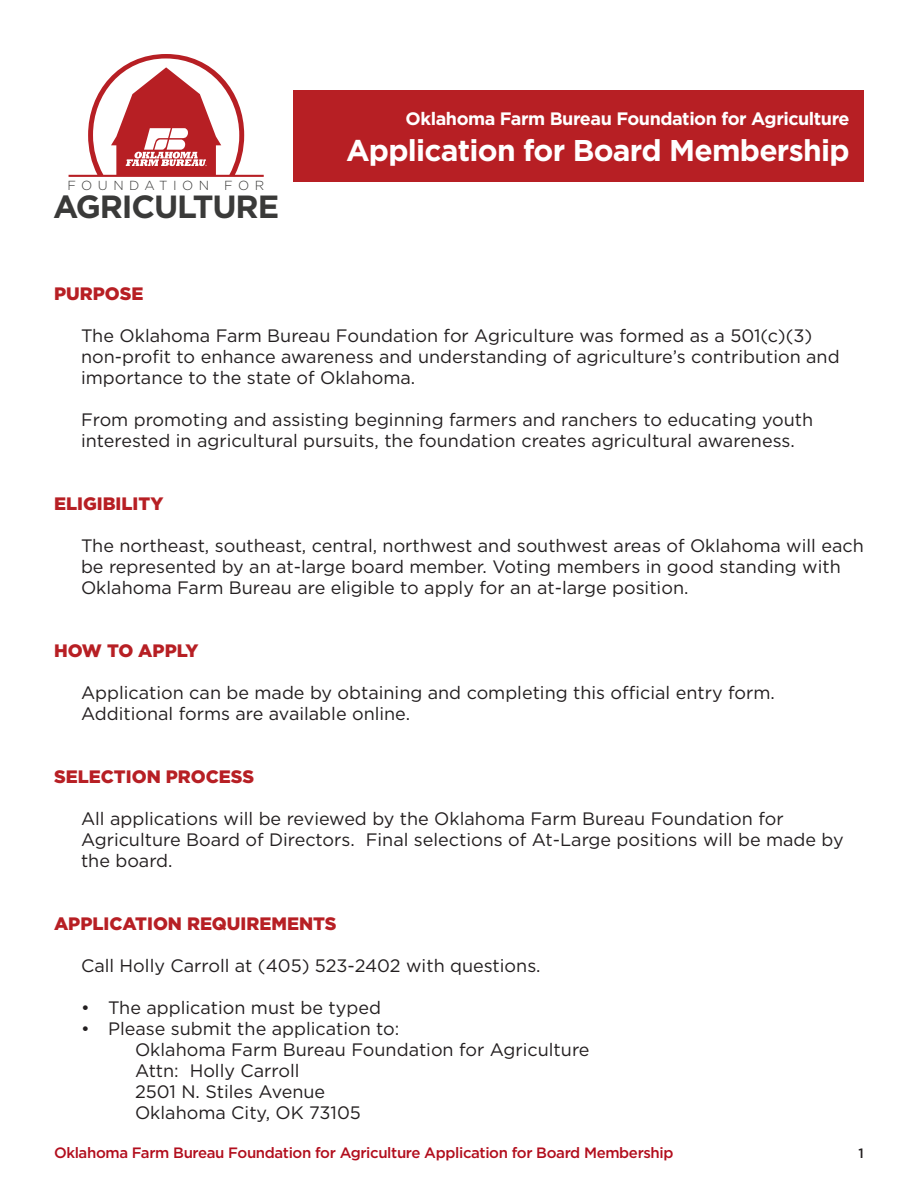
<style>
.page{position:relative;width:918px;height:1188px;background:#fff}
.page>*{position:absolute;margin:0;border:0;box-sizing:border-box;transform-origin:0 0}
.t1{font:700 32.1px "Gotham";letter-spacing:-.035em;color:#3a3a39}
.t2{font:700 30px "Gotham";letter-spacing:-.025em;color:#fff}
.Paragraph_Style_1{font:18px/21px "Gotham";color:#231f20}
.t3{font:900 18px "Gotham";color:#b71f24}
.t4{font:700 18px "Gotham";letter-spacing:-.025em;color:#fff}
.t5{font:500 15px "Gotham";letter-spacing:-.025em;color:#b20e1d}
.t6{font:500 13.5px "Gotham";color:#231f20}
.t7{font:300 13.2px "Gotham";letter-spacing:.42em;color:#3a3a39}
</style>
<div class="page">
<div style="left:294px;top:90px;width:570px;height:91px;background:#b71f24"></div>
<svg style="left:69px;top:54px;width:195px;height:123px"></svg>
<p class="t7" style="left:67px;top:177px;width:198px">FOUNDATION FOR</p>
<p class="t1" style="left:53px;top:185px;width:228px">AGRICULTURE</p>
<p class="t4" style="left:406px;top:106px;width:445px">Oklahoma Farm Bureau Foundation for Agriculture</p>
<p class="t2" style="left:346px;top:130px;width:505px">Application for Board Membership</p>
<p class="t3" style="left:54px;top:281px;width:91px">PURPOSE</p>
<p class="Paragraph_Style_1" style="left:81px;top:324px;width:760px">The Oklahoma Farm Bureau Foundation for Agriculture was formed as a 501(c)(3) non-profit to enhance awareness and understanding of agriculture’s contribution and importance to the state of Oklahoma.</p>
<p class="Paragraph_Style_1" style="left:81px;top:408px;width:734px">From promoting and assisting beginning farmers and ranchers to educating youth interested in agricultural pursuits, the foundation creates agricultural awareness.</p>
<p class="t3" style="left:54px;top:491px;width:111px">ELIGIBILITY</p>
<p class="Paragraph_Style_1" style="left:81px;top:534px;width:784px">The northeast, southeast, central, northwest and southwest areas of Oklahoma will each be represented by an at-large board member. Voting members in good standing with<br>Oklahoma Farm Bureau are eligible to apply for an at-large position.</p>
<p class="t3" style="left:54px;top:638px;width:146px">HOW TO APPLY</p>
<p class="Paragraph_Style_1" style="left:81px;top:681px;width:695px">Application can be made by obtaining and completing this official entry form.<br>Additional forms are available online.</p>
<p class="t3" style="left:54px;top:764px;width:202px">SELECTION PROCESS</p>
<p class="Paragraph_Style_1" style="left:81px;top:807px;width:764px">All applications will be reviewed by the Oklahoma Farm Bureau Foundation for<br>Agriculture Board of Directors. Final selections of At-Large positions will be made by the board.</p>
<p class="t3" style="left:54px;top:911px;width:284px">APPLICATION REQUIREMENTS</p>
<p class="Paragraph_Style_1" style="left:81px;top:954px;width:461px">Call Holly Carroll at (405) 523-2402 with questions.</p>
<p class="Paragraph_Style_1" style="left:81px;top:996px;width:302px">• The application must be typed</p>
<p class="Paragraph_Style_1" style="left:81px;top:1017px;width:320px">• Please submit the application to:</p>
<p class="Paragraph_Style_1" style="left:135px;top:1038px;width:456px">Oklahoma Farm Bureau Foundation for Agriculture</p>
<p class="Paragraph_Style_1" style="left:135px;top:1059px;width:166px">Attn: Holly Carroll</p>
<p class="Paragraph_Style_1" style="left:135px;top:1080px;width:192px">2501 N. Stiles Avenue</p>
<p class="Paragraph_Style_1" style="left:135px;top:1101px;width:227px">Oklahoma City, OK 73105</p>
<p class="t5" style="left:54px;top:1143px;width:621px">Oklahoma Farm Bureau Foundation for Agriculture Application for Board Membership</p>
<p class="t6" style="left:859px;top:1144px;width:7px">1</p>
</div>
